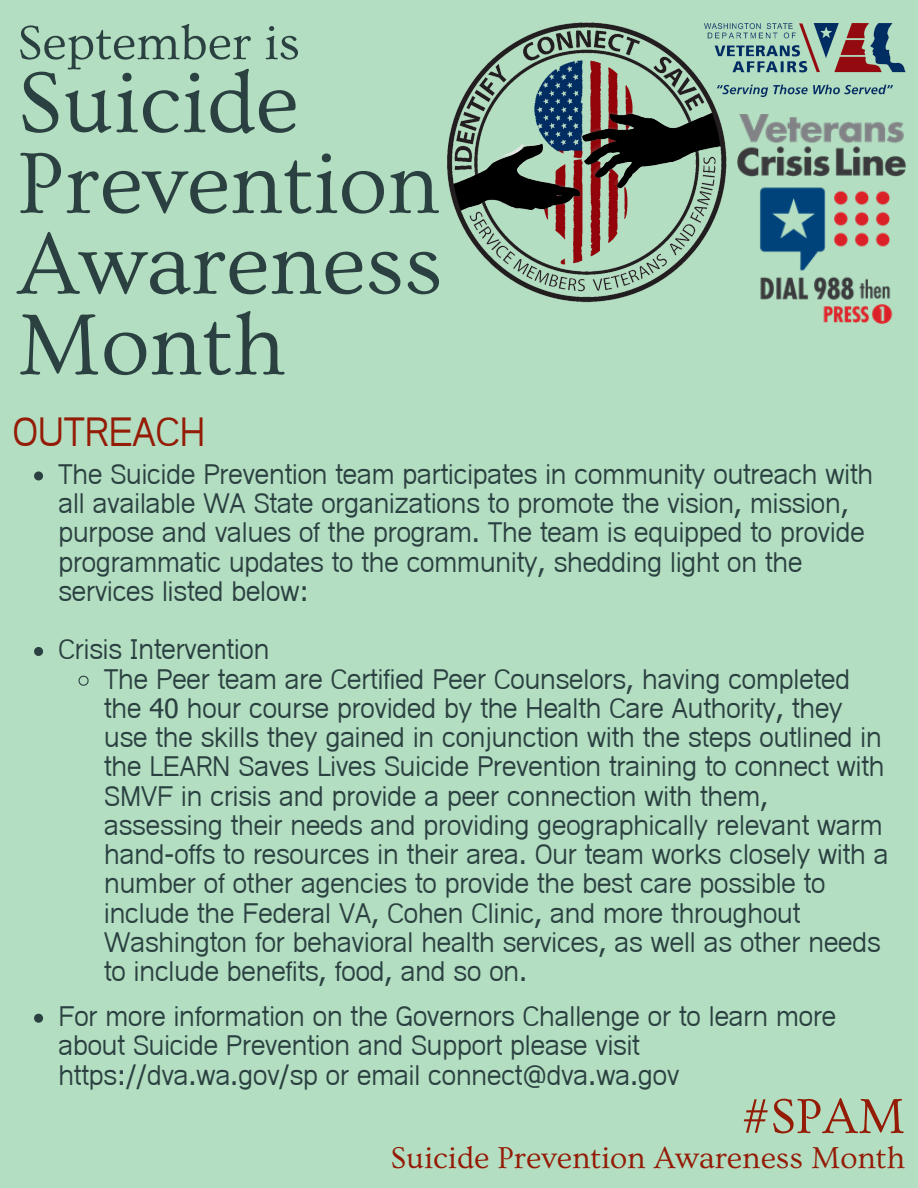
<style>
.page{position:relative;width:918px;height:1188px;background:#b3dec1}
.page>*{position:absolute;margin:0;border:0;box-sizing:border-box;transform-origin:0 0}
.t1{font:90.15px/80.7px "Ovo";color:#2b4141}
.t2{font:51.15px "Ovo";color:#941b06}
.t3{font:50.25px "Ovo";color:#2b4141}
.t4{font:700 38.85px "Hanuman";color:#941b06}
.t5{font:31.65px "Ovo";color:#941b06}
.t6{font:26.85px/29.2px "Hanuman";color:#2b4141}
.t7{font:700 26.85px "Hanuman";color:#2b4141}
</style>
<div class="page">
<img style="left:447px;top:22px;width:319px;height:281px">
<img style="left:738px;top:115px;width:167px;height:209px">
<img style="left:704px;top:23px;width:201px;height:73px">
<svg style="left:34px;top:471px;width:9px;height:9px"></svg>
<svg style="left:34px;top:647px;width:9px;height:9px"></svg>
<svg style="left:78px;top:675px;width:11px;height:11px"></svg>
<svg style="left:34px;top:1014px;width:9px;height:9px"></svg>
<h3 class="t3" style="left:17px;top:16px;width:284px">September is</h3>
<h1 class="t1" style="left:17px;top:64px;width:427px">Suicide<br>Prevention<br>Awareness<br>Month</h1>
<h3 class="t4" style="left:13px;top:408px;width:195px">OUTREACH</h3>
<p class="t6" style="left:58px;top:463px;width:816px">The Suicide Prevention team participates in community outreach with all available WA State organizations to promote the vision, mission, purpose and values of the program. The team is equipped to provide programmatic updates to the community, shedding light on the services listed below:</p>
<p class="t7" style="left:58px;top:633px;width:212px">Crisis Intervention</p>
<p class="t6" style="left:104px;top:667px;width:786px">The Peer team are Certified Peer Counselors, having completed the 40 hour course provided by the Health Care Authority, they use the skills they gained in conjunction with the steps outlined in the LEARN Saves Lives Suicide Prevention training to connect with SMVF in crisis and provide a peer connection with them, assessing their needs and providing geographically relevant warm hand-offs to resources in their area. Our team works closely with a number of other agencies to provide the best care possible to include the Federal VA, Cohen Clinic, and more throughout Washington for behavioral health services, as well as other needs to include benefits, food, and so on.</p>
<p class="t6" style="left:58px;top:1005px;width:779px">For more information on the Governors Challenge or to learn more about Suicide Prevention and Support please visit https://dva.wa.gov/sp or email connect@dva.wa.gov</p>
<h2 class="t2" style="left:741px;top:1089px;width:166px">#SPAM</h2>
<p class="t5" style="left:391px;top:1140px;width:516px">Suicide Prevention Awareness Month</p>
</div>
